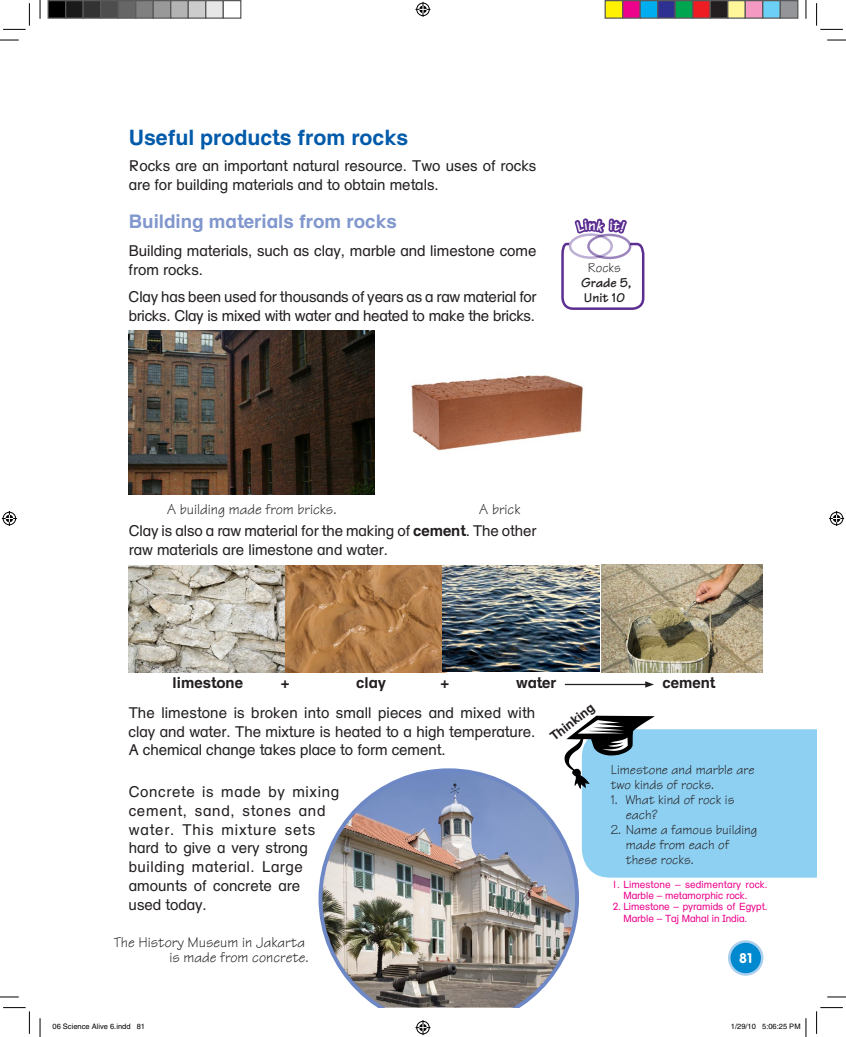
<style>
.page{position:relative;width:846px;height:1037px;background:#fff}
.page>*{position:absolute;margin:0;border:0;box-sizing:border-box;transform-origin:0 0}
.t1{font:700 21.25px "Longman English";color:#015aaa}
.t2{font:700 18.75px "Longman English";color:#8197cd}
.t3{font:15px/18.8px "Longman English";color:#231f20}
.t4{font:15px/18.8px "Longman English";letter-spacing:.04em;color:#231f20}
.t5{font:15px/15px "Longman Tekton";color:#231f20;text-align:right}
.t6{font:700 15px "Longman English";color:#231f20}
.t7{font:13.75px/15px "Longman Tekton";color:#231f20}
.t8{font:700 13.75px/15px "Longman Tekton";color:#231f20}
.t9{font:700 13.75px "VAG Rounded";color:#fff}
.t10{font:700 12.5px "Longman English";color:#231f20}
.t11{font:10px/11.2px "Longman English";color:#ed028c}
.t12{font:7.5px "Helvetica";color:#000}
.s1{font-weight:700}
</style>
<div class="page">
<img style="left:129px;top:330px;width:246px;height:164px">
<img style="left:411px;top:375px;width:158px;height:76px">
<img style="left:601px;top:564px;width:161px;height:108px">
<img style="left:129px;top:565px;width:157px;height:107px">
<img style="left:286px;top:565px;width:156px;height:107px">
<img style="left:442px;top:565px;width:157px;height:107px">
<hr style="left:564px;top:684px;width:83px;height:1px;background:#231f20">
<svg style="left:645px;top:681px;width:9px;height:6px"></svg>
<svg style="left:564px;top:715px;width:252px;height:162px;background:#94cce9"></svg>
<img style="left:318px;top:768px;width:261px;height:239px">
<div style="left:729px;top:941px;width:33px;height:33px;background:#0089cf;border-radius:50%"></div>
<div style="left:727px;top:940px;width:36px;height:35px;border:2px solid #accfed;border-radius:50%"></div>
<svg style="left:0;top:39px;width:19px;height:2px"></svg>
<svg style="left:827px;top:39px;width:18px;height:2px"></svg>
<svg style="left:0;top:996px;width:19px;height:1px"></svg>
<svg style="left:827px;top:996px;width:18px;height:1px"></svg>
<svg style="left:39px;top:0;width:2px;height:19px"></svg>
<svg style="left:39px;top:1018px;width:2px;height:19px"></svg>
<svg style="left:805px;top:0;width:1px;height:19px"></svg>
<svg style="left:3px;top:3px;width:27px;height:27px"></svg>
<svg style="left:3px;top:1007px;width:27px;height:27px"></svg>
<svg style="left:816px;top:3px;width:26px;height:27px"></svg>
<svg style="left:816px;top:1007px;width:26px;height:27px"></svg>
<svg style="left:415px;top:2px;width:15px;height:15px"></svg>
<svg style="left:415px;top:1020px;width:15px;height:15px"></svg>
<svg style="left:2px;top:511px;width:15px;height:15px"></svg>
<svg style="left:829px;top:511px;width:14px;height:15px"></svg>
<div style="left:48px;top:1px;width:18px;height:17px;background:#000"></div>
<div style="left:48px;top:0;width:18px;height:19px;border:1px solid #595959"></div>
<div style="left:66px;top:1px;width:17px;height:17px;background:#1a1a1a"></div>
<div style="left:65px;top:0;width:19px;height:19px;border:1px solid #595959"></div>
<div style="left:83px;top:1px;width:18px;height:17px;background:#333"></div>
<div style="left:83px;top:0;width:18px;height:19px;border:1px solid #595959"></div>
<div style="left:101px;top:1px;width:17px;height:17px;background:#4d4d4d"></div>
<div style="left:100px;top:0;width:19px;height:19px;border:1px solid #595959"></div>
<div style="left:118px;top:1px;width:18px;height:17px;background:#666"></div>
<div style="left:118px;top:0;width:18px;height:19px;border:1px solid #595959"></div>
<div style="left:136px;top:1px;width:17px;height:17px;background:#808080"></div>
<div style="left:135px;top:0;width:19px;height:19px;border:1px solid #595959"></div>
<div style="left:153px;top:1px;width:18px;height:17px;background:#999"></div>
<div style="left:153px;top:0;width:18px;height:19px;border:1px solid #595959"></div>
<div style="left:171px;top:1px;width:17px;height:17px;background:#b3b3b3"></div>
<div style="left:170px;top:0;width:19px;height:19px;border:1px solid #595959"></div>
<div style="left:188px;top:1px;width:18px;height:17px;background:#ccc"></div>
<div style="left:188px;top:0;width:18px;height:19px;border:1px solid #595959"></div>
<div style="left:206px;top:1px;width:17px;height:17px;background:#e6e6e6"></div>
<div style="left:205px;top:0;width:19px;height:19px;border:1px solid #595959"></div>
<div style="left:223px;top:0;width:18px;height:19px;border:1px solid #595959"></div>
<div style="left:605px;top:1px;width:17px;height:17px;background:#fff101"></div>
<div style="left:604px;top:0;width:19px;height:19px;border:1px solid #595959"></div>
<div style="left:622px;top:1px;width:18px;height:17px;background:#ed028c"></div>
<div style="left:622px;top:0;width:18px;height:19px;border:1px solid #595959"></div>
<div style="left:640px;top:1px;width:17px;height:17px;background:#00aeef"></div>
<div style="left:639px;top:0;width:19px;height:19px;border:1px solid #595959"></div>
<div style="left:657px;top:1px;width:18px;height:17px;background:#2e3092"></div>
<div style="left:657px;top:0;width:18px;height:19px;border:1px solid #595959"></div>
<div style="left:675px;top:1px;width:17px;height:17px;background:#00a54f"></div>
<div style="left:674px;top:0;width:19px;height:19px;border:1px solid #595959"></div>
<div style="left:692px;top:1px;width:18px;height:17px;background:#ee1d23"></div>
<div style="left:692px;top:0;width:18px;height:19px;border:1px solid #595959"></div>
<div style="left:710px;top:1px;width:17px;height:17px;background:#231f20"></div>
<div style="left:709px;top:0;width:19px;height:19px;border:1px solid #595959"></div>
<div style="left:727px;top:1px;width:18px;height:17px;background:#fff79a"></div>
<div style="left:727px;top:0;width:18px;height:19px;border:1px solid #595959"></div>
<div style="left:745px;top:1px;width:17px;height:17px;background:#f499c2"></div>
<div style="left:744px;top:0;width:19px;height:19px;border:1px solid #595959"></div>
<div style="left:762px;top:1px;width:18px;height:17px;background:#6bcff6"></div>
<div style="left:762px;top:0;width:18px;height:19px;border:1px solid #595959"></div>
<div style="left:780px;top:1px;width:17px;height:17px;background:#939598"></div>
<div style="left:779px;top:0;width:19px;height:19px;border:1px solid #595959"></div>
<svg style="left:805px;top:1018px;width:1px;height:19px"></svg>
<svg style="left:560px;top:218px;width:85px;height:215px"></svg>
<h1 class="t1" style="left:129px;top:125px;width:281px">Useful products from rocks</h1>
<p class="t3" style="left:129px;top:156px;width:409px">Rocks are an important natural resource. Two uses of rocks are for building materials and to obtain metals.</p>
<p class="t2" style="left:129px;top:210px;width:269px">Building materials from rocks</p>
<p class="t3" style="left:129px;top:241px;width:409px">Building materials, such as clay, marble and limestone come from rocks.</p>
<p class="t3" style="left:129px;top:288px;width:409px">Clay has been used for thousands of years as a raw material for bricks. Clay is mixed with water and heated to make the bricks.</p>
<p class="t7" style="left:587px;top:260px;width:35px">Rocks</p>
<p class="t8" style="left:581px;top:275px;width:52px">Grade 5,<br>Unit 10</p>
<p class="t5" style="left:167px;top:501px;width:171px">A building made from bricks.</p>
<p class="t5" style="left:479px;top:501px;width:43px">A brick</p>
<p class="t3" style="left:129px;top:521px;width:409px">Clay is also a raw material for the making of <span class="s1">cement</span>. The other raw materials are limestone and water.</p>
<p class="t6" style="left:173px;top:674px;width:72px">limestone</p>
<p class="t6" style="left:280px;top:674px;width:10px">+</p>
<p class="t6" style="left:356px;top:674px;width:32px">clay</p>
<p class="t6" style="left:440px;top:674px;width:10px">+</p>
<p class="t6" style="left:516px;top:674px;width:42px">water</p>
<p class="t6" style="left:662px;top:674px;width:54px">cement</p>
<p class="t3" style="left:129px;top:703px;width:408px;text-align:justify">The limestone is broken into small pieces and mixed with clay and water. The mixture is heated to a high temperature.<br>A chemical change takes place to form cement.</p>
<p class="t4" style="left:129px;top:782px;width:212px">Concrete is made by mixing cement, sand, stones and water. This mixture sets hard to give a very strong building material. Large amounts of concrete are<br>used today.</p>
<p class="t5" style="left:114px;top:935px;width:196px">The History Museum in Jakarta is made from concrete.</p>
<p class="t10" style="left:547px;top:732px;width:54px;rotate:-38deg">Thinking</p>
<p class="t7" style="left:610px;top:762px;width:145px">Limestone and marble are two kinds of rocks.</p>
<p class="t7" style="left:625px;top:792px;width:110px;text-indent:-15px">1. What kind of rock is each?</p>
<p class="t7" style="left:625px;top:822px;width:133px;text-indent:-15px">2. Name a famous building made from each of these rocks.</p>
<p class="t11" style="left:623px;top:878px;width:146px;text-indent:-11px">1. Limestone – sedimentary rock.<br>Marble – metamorphic rock.</p>
<p class="t11" style="left:623px;top:901px;width:146px;text-indent:-11px">2. Limestone – pyramids of Egypt.<br>Marble – Taj Mahal in India.</p>
<p class="t9" style="left:739px;top:950px;width:14px">81</p>
<p class="t12" style="left:53px;top:1022px;width:94px">06 Science Alive 6.indd 81</p>
<p class="t12" style="left:730px;top:1022px;width:71px">1/29/10 5:06:25 PM</p>
</div>
